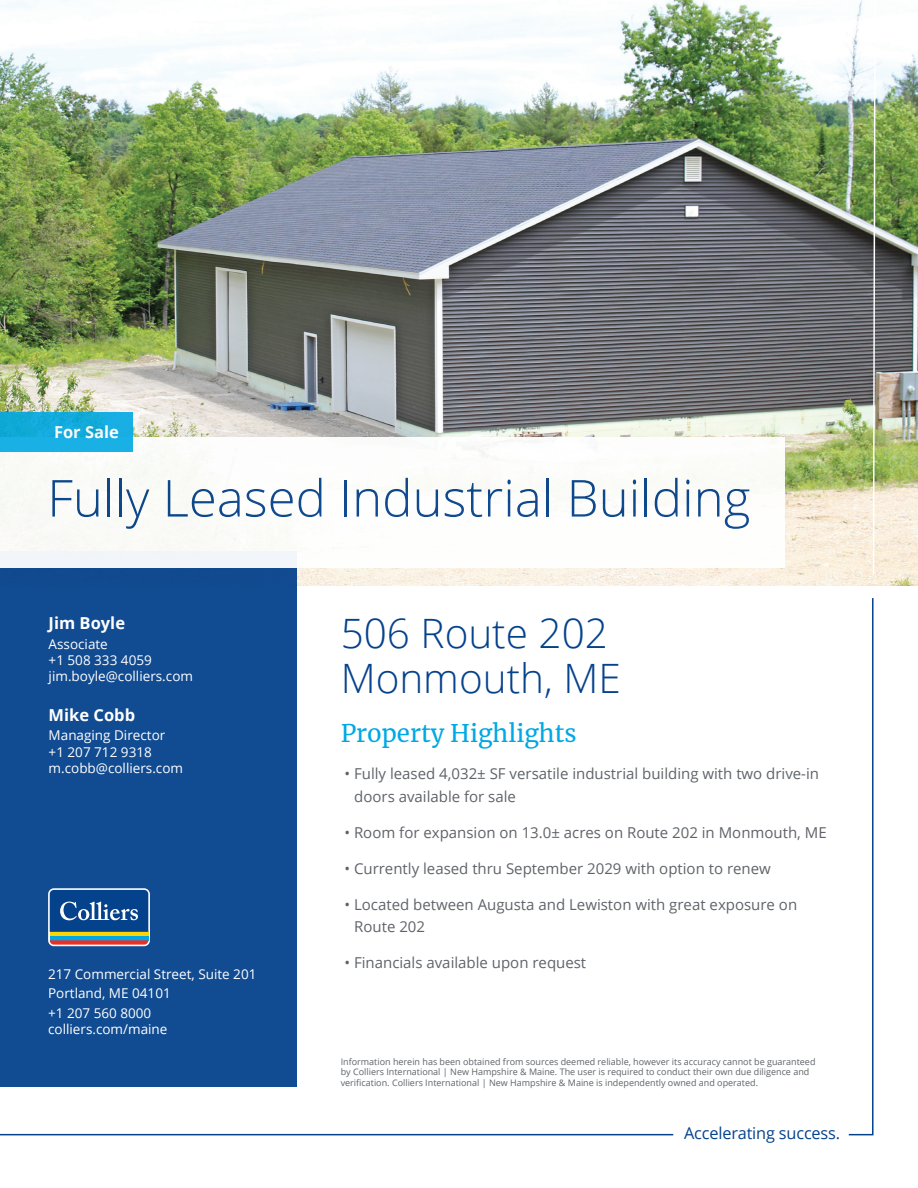
<style>
.page{position:relative;width:918px;height:1188px;background:#fff}
.page>*{position:absolute;margin:0;border:0;box-sizing:border-box;transform-origin:0 0}
.t1{font:300 51px "Open Sans";color:#05428c}
.t2{font:300 40.5px/45px "Open Sans";color:#05428c}
.t3{font:24px "Merriweather";color:#00a8e4}
.t4{font:700 16.5px "Open Sans";color:#fff}
.t5{font:16.35px "Open Sans";letter-spacing:-.01em;color:#05428c}
.t6{font:15px/22.5px "Open Sans";color:#5f6369}
.t7{font:13.5px/19.5px "Open Sans";color:#fff}
.t8{font:9px/10.8px "Open Sans";color:#5f6369}
</style>
<div class="page">
<img style="left:0;top:0;width:918px;height:586px">
<svg style="left:848px;top:598px;width:26px;height:538px"></svg>
<hr style="left:0;top:1134px;width:673px;height:1px;background:#05428c">
<div style="left:0;top:551px;width:297px;height:535px;background:#114b91"></div>
<svg style="left:48px;top:888px;width:102px;height:58px"></svg>
<hr style="left:50px;top:936px;width:98px;height:4px;background:#00a8e4">
<hr style="left:50px;top:932px;width:98px;height:4px;background:#fed503">
<svg style="left:50px;top:940px;width:98px;height:5px"></svg>
<svg style="left:50px;top:890px;width:98px;height:42px"></svg>
<img style="left:872px;top:0;width:5px;height:575px">
<div style="left:0;top:437px;width:784px;height:130px;background:#fff"></div>
<div style="left:0;top:412px;width:132px;height:40px;background:linear-gradient(to right,#12abdb,#18aee4)"></div>
<p class="t4" style="left:54px;top:420px;width:66px">For Sale</p>
<h1 class="t1" style="left:47px;top:463px;width:705px">Fully Leased Industrial Building</h1>
<p class="t4" style="left:49px;top:612px;width:78px">Jim Boyle</p>
<p class="t7" style="left:49px;top:636px;width:146px;line-height:16.2px">Associate<br>+1 508 333 4059 jim.boyle@colliers.com</p>
<p class="t4" style="left:49px;top:703px;width:88px">Mike Cobb</p>
<p class="t7" style="left:49px;top:727px;width:136px;line-height:16.4px">Managing Director +1 207 712 9318 m.cobb@colliers.com</p>
<p class="t7" style="left:48px;top:964px;width:210px">217 Commercial Street, Suite 201<br>Portland, ME 04101<br>+1 207 560 8000</p>
<p class="t7" style="left:48px;top:1019px;width:121px">colliers.com/maine</p>
<h2 class="t2" style="left:341px;top:610px;width:281px">506 Route 202<br>Monmouth, ME</h2>
<h3 class="t3" style="left:341px;top:717px;width:237px">Property Highlights</h3>
<p class="t6" style="left:354px;top:762px;width:466px;text-indent:-10px">• Fully leased 4,032± SF versatile industrial building with two drive-in doors available for sale</p>
<p class="t6" style="left:345px;top:821px;width:484px">• Room for expansion on 13.0± acres on Route 202 in Monmouth, ME</p>
<p class="t6" style="left:345px;top:857px;width:428px">• Currently leased thru September 2029 with option to renew</p>
<p class="t6" style="left:354px;top:893px;width:444px;text-indent:-10px">• Located between Augusta and Lewiston with great exposure on<br>Route 202</p>
<p class="t6" style="left:345px;top:951px;width:243px">• Financials available upon request</p>
<p class="t8" style="left:341px;top:1056px;width:476px">Information herein has been obtained from sources deemed reliable, however its accuracy cannot be guaranteed by Colliers International | New Hampshire &amp; Maine. The user is required to conduct their own due diligence and verification. Colliers International | New Hampshire &amp; Maine is independently owned and operated.</p>
<p class="t5" style="left:684px;top:1122px;width:158px">Accelerating success.</p>
</div>
